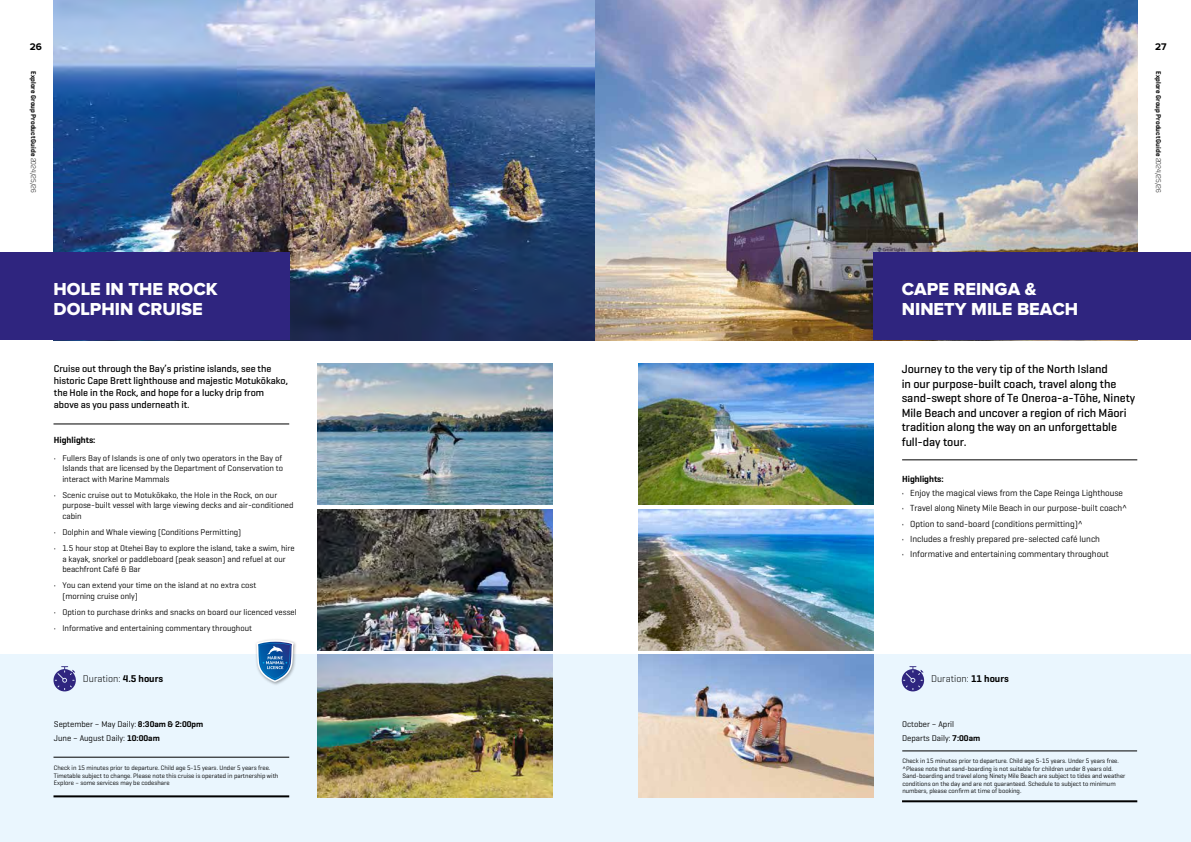
<style>
.page{position:relative;width:1191px;height:842px;background:#fff}
.page>*{position:absolute;margin:0;border:0;box-sizing:border-box;transform-origin:0 0}
.t1{font:18px/20px "Proxima Nova Extrabld";color:#fff}
.t2{font:500 12px/14.5px "Geogrotesque";letter-spacing:-.005em;color:#000}
.t3{font:500 10px/12px "Geogrotesque";letter-spacing:-.005em;color:#000}
.t4{font:300 10px "Geogrotesque";color:#000}
.t5{font:700 10px "Proxima Nova";color:#000}
.t6{font:9px "Geogrotesque";letter-spacing:-.005em;color:#000}
.t7{font:600 9px "Geogrotesque";color:#000}
.t8{font:8.5px/10.5px "Geogrotesque";color:#000}
.t9{font:600 7px "Geogrotesque";color:#000}
.t10{font:6.5px/7.5px "Geogrotesque";color:#000}
.s1{font-weight:300}
.s2{font-weight:600}
</style>
<div class="page">
<div style="left:0;top:655px;width:595px;height:187px;background:#eaf6fe"></div>
<div style="left:595px;top:655px;width:596px;height:187px;background:#eaf6fe"></div>
<img style="left:54px;top:0;width:541px;height:340px">
<img style="left:317px;top:655px;width:236px;height:142px">
<img style="left:317px;top:363px;width:236px;height:142px">
<div style="left:0;top:252px;width:289px;height:88px;background:#2f257f"></div>
<hr style="left:53px;top:795px;width:236px;height:2px;background:#000">
<hr style="left:53px;top:757px;width:236px;height:1px;background:#000">
<hr style="left:53px;top:424px;width:236px;height:1px;background:#000">
<img style="left:595px;top:0;width:542px;height:340px">
<img style="left:638px;top:363px;width:235px;height:142px">
<div style="left:873px;top:252px;width:318px;height:88px;background:#2f257f"></div>
<hr style="left:902px;top:800px;width:235px;height:2px;background:#000">
<hr style="left:902px;top:751px;width:235px;height:1px;background:#000">
<hr style="left:902px;top:460px;width:235px;height:1px;background:#000">
<img style="left:638px;top:655px;width:235px;height:142px">
<img style="left:317px;top:509px;width:236px;height:142px">
<img style="left:638px;top:509px;width:235px;height:142px">
<svg style="left:53px;top:666px;width:23px;height:25px"></svg>
<svg style="left:901px;top:666px;width:23px;height:25px"></svg>
<div style="left:254px;top:638px;width:43px;height:48px;background:#000;opacity:.35"></div>
<svg style="left:256px;top:640px;width:38px;height:42px"></svg>
<p class="t5" style="left:30px;top:42px;width:14px">26</p>
<p class="t9" style="left:38px;top:71px;width:123px;rotate:90deg">Explore Group Product Guide <span class="s1">2024/25/26</span></p>
<h1 class="t1" style="left:54px;top:280px;width:166px">HOLE IN THE ROCK<br>DOLPHIN CRUISE</h1>
<p class="t3" style="left:54px;top:362px;width:236px">Cruise out through the Bay’s pristine islands, see the historic Cape Brett lighthouse and majestic Motukōkako, the Hole in the Rock, and hope for a lucky drip from above as you pass underneath it.</p>
<p class="t7" style="left:54px;top:435px;width:43px">Highlights:</p>
<p class="t8" style="left:62px;top:452px;width:222px;text-align:justify;text-indent:-8px">• Fullers Bay of Islands is one of only two operators in the Bay of Islands that are licensed by the Department of Conservation to interact with Marine Mammals</p>
<p class="t8" style="left:62px;top:489px;width:233px;text-indent:-8px">• Scenic cruise out to Motukōkako, the Hole in the Rock, on our purpose-built vessel with large viewing decks and air-conditioned cabin</p>
<p class="t8" style="left:54px;top:526px;width:189px">• Dolphin and Whale viewing (Conditions Permitting)</p>
<p class="t8" style="left:62px;top:543px;width:234px;text-indent:-8px">• 1.5 hour stop at Otehei Bay to explore the island, take a swim, hire a kayak, snorkel or paddleboard (peak season) and refuel at our beachfront Café &amp; Bar</p>
<p class="t8" style="left:62px;top:580px;width:196px;text-indent:-8px">• You can extend your time on the island at no extra cost (morning cruise only)</p>
<p class="t8" style="left:54px;top:606px;width:244px">• Option to purchase drinks and snacks on board our licenced vessel</p>
<p class="t8" style="left:54px;top:623px;width:200px">• Informative and entertaining commentary throughout</p>
<p class="t4" style="left:83px;top:672px;width:82px">Duration: <span class="s2">4.5 hours</span></p>
<p class="t8" style="left:54px;top:717px;width:151px;line-height:13.8px">September – May Daily: <span class="s2">8:30am &amp; 2:00pm<br></span>June – August Daily: <span class="s2">10:00am</span></p>
<p class="t10" style="left:54px;top:764px;width:226px">Check in 15 minutes prior to departure. Child age 5-15 years. Under 5 years free.<br>Timetable subject to change. Please note this cruise is operated in partnership with<br>Explore – some services may be codeshare</p>
<p class="t5" style="left:1155px;top:42px;width:13px">27</p>
<p class="t9" style="left:1163px;top:71px;width:123px;rotate:90deg">Explore Group Product Guide <span class="s1">2024/25/26</span></p>
<h1 class="t1" style="left:901px;top:280px;width:178px">CAPE REINGA &amp;<br>NINETY MILE BEACH</h1>
<h2 class="t2" style="left:901px;top:361px;width:235px">Journey to the very tip of the North Island<br>in our purpose-built coach, travel along the sand-swept shore of Te Oneroa-a-Tōhe, Ninety Mile Beach and uncover a region of rich Māori tradition along the way on an unforgettable full-day tour.</h2>
<p class="t7" style="left:902px;top:473px;width:43px">Highlights:</p>
<p class="t6" style="left:901px;top:487px;width:223px">• Enjoy the magical views from the Cape Reinga Lighthouse</p>
<p class="t6" style="left:901px;top:503px;width:227px">• Travel along Ninety Mile Beach in our purpose-built coach^</p>
<p class="t6" style="left:901px;top:518px;width:183px">• Option to sand-board (conditions permitting)^</p>
<p class="t6" style="left:901px;top:533px;width:200px">• Includes a freshly prepared pre-selected café lunch</p>
<p class="t6" style="left:901px;top:548px;width:209px">• Informative and entertaining commentary throughout</p>
<p class="t4" style="left:931px;top:672px;width:79px">Duration: <span class="s2">11 hours</span></p>
<p class="t8" style="left:902px;top:717px;width:80px;line-height:13.8px">October – April<br>Departs Daily: <span class="s2">7:00am</span></p>
<p class="t10" style="left:902px;top:757px;width:224px">Check in 15 minutes prior to departure. Child age 5-15 years. Under 5 years free. ^Please note that sand-boarding is not suitable for children under 8 years old.<br>Sand-boarding and travel along Ninety Mile Beach are subject to tides and weather conditions on the day and are not guaranteed. Schedule to subject to minimum numbers, please confirm at time of booking.</p>
</div>
